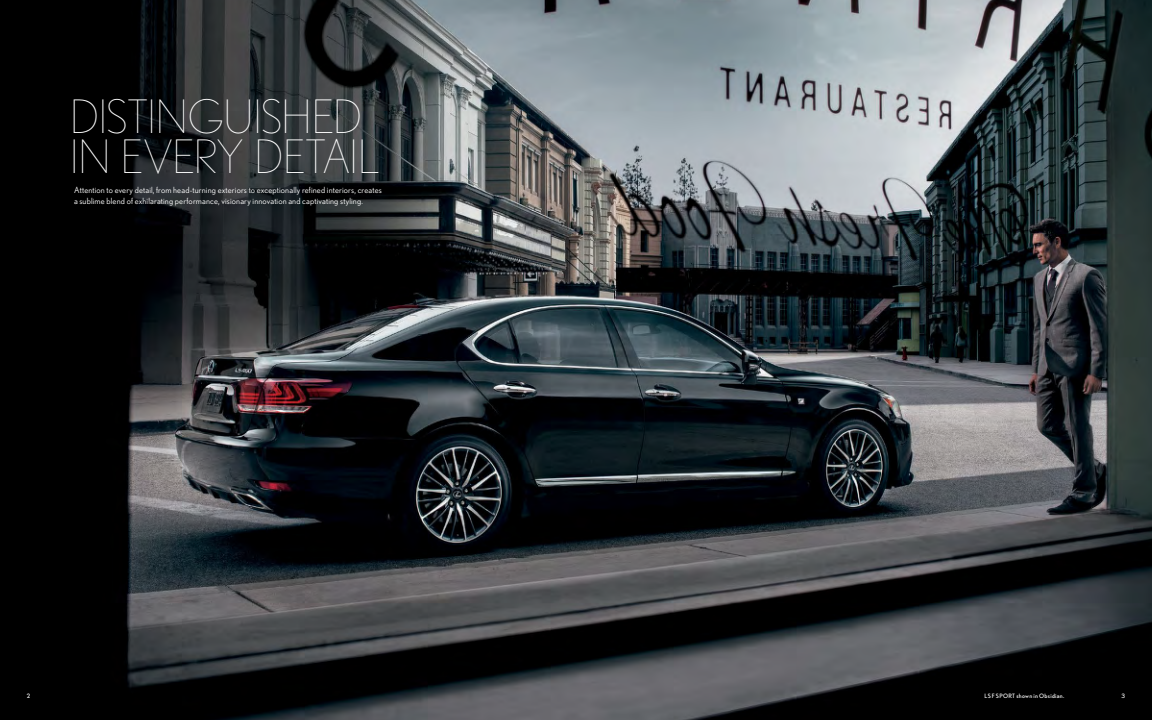
<style>
.page{position:relative;width:1152px;height:720px;background:#fff}
.page>*{position:absolute;margin:0;border:0;box-sizing:border-box;transform-origin:0 0}
._1d__Body_copy{font:200 46px "Nobel";letter-spacing:-.015em;color:#fff}
._1d__Body_copy-2{font:8.5px/11px "Nobel";letter-spacing:.02em;color:#fff}
.t1{font:6px "Nobel";letter-spacing:.055em;color:#fff}
</style>
<div class="page">
<img style="left:0;top:0;width:1152px;height:720px">
<p class="_1d__Body_copy" style="left:70px;top:91px;width:293px">DISTINGUISHED</p>
<p class="_1d__Body_copy" style="left:70px;top:131px;width:311px">IN EVERY DETAIL</p>
<p class="_1d__Body_copy-2" style="left:74px;top:184px;width:309px">Attention to every detail, from head-turning exteriors to exceptionally refined interiors, creates a sublime blend of exhilarating performance, visionary innovation and captivating styling.</p>
<p class="t1" style="left:27px;top:692px;width:5px">2</p>
<p class="t1" style="left:984px;top:692px;width:81px">LS F SPORT shown in Obsidian.</p>
<p class="t1" style="left:1121px;top:692px;width:5px">3</p>
</div>
